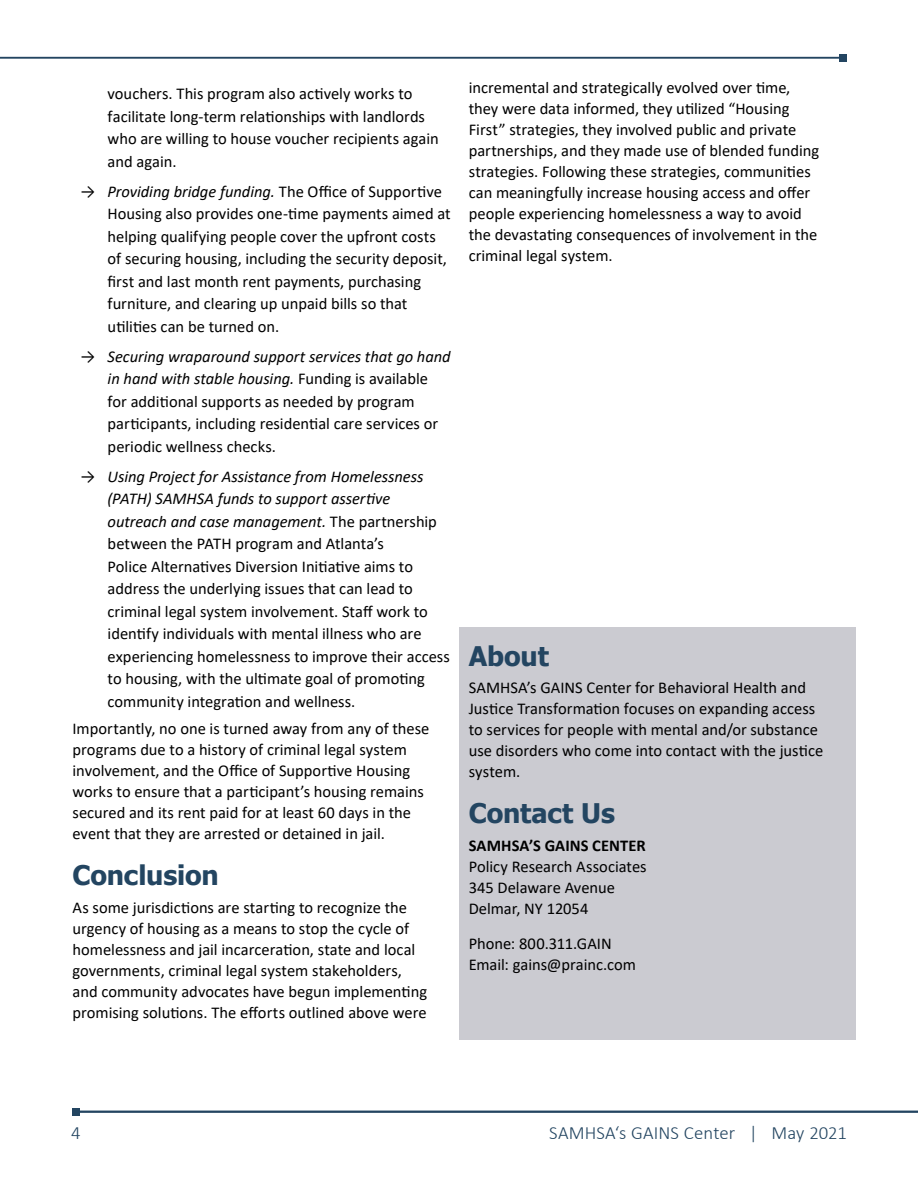
<style>
.page{position:relative;width:918px;height:1188px;background:#fff}
.page>*{position:absolute;margin:0;border:0;box-sizing:border-box;transform-origin:0 0}
.t1{font:700 27px "Tahoma";letter-spacing:-.005em;color:#234561}
.t2{font:300 18.75px "Calibri";letter-spacing:.005em;color:#234561}
.t3{font:16.5px/21px "Calibri";color:#000}
.s1{font-style:italic}
.s2{font-weight:700}
</style>
<div class="page">
<hr style="left:76px;top:1111px;width:842px;height:2px;background:#234561">
<div style="left:73px;top:1108px;width:7px;height:7px;background:#234561"></div>
<hr style="left:0;top:57px;width:843px;height:2px;background:#234561">
<div style="left:839px;top:54px;width:8px;height:8px;background:#234561"></div>
<div style="left:459px;top:628px;width:396px;height:412px;background:#cbcbd1"></div>
<p class="t3" style="left:108px;top:82px;width:333px;line-height:22.5px">vouchers. This program also actively works to facilitate long-term relationships with landlords who are willing to house voucher recipients again and again.</p>
<p class="t3" style="left:108px;top:179px;width:345px;line-height:22.5px;text-indent:-27px">→ <span class="s1">Providing bridge funding.</span> The Office of Supportive Housing also provides one-time payments aimed at helping qualifying people cover the upfront costs of securing housing, including the security deposit, first and last month rent payments, purchasing furniture, and clearing up unpaid bills so that utilities can be turned on.</p>
<p class="t3" style="left:108px;top:344px;width:345px;line-height:22.5px;text-indent:-27px">→ <span class="s1">Securing wraparound support services that go hand in hand with stable housing.</span> Funding is available for additional supports as needed by program participants, including residential care services or periodic wellness checks.</p>
<p class="t3" style="left:108px;top:464px;width:344px;line-height:22.5px;text-indent:-27px">→ <span class="s1">Using Project for Assistance from Homelessness (PATH) SAMHSA funds to support assertive outreach and case management.</span> The partnership between the PATH program and Atlanta’s<br>Police Alternatives Diversion Initiative aims to address the underlying issues that can lead to criminal legal system involvement. Staff work to identify individuals with mental illness who are experiencing homelessness to improve their access to housing, with the ultimate goal of promoting community integration and wellness.</p>
<p class="t3" style="left:73px;top:718px;width:358px">Importantly, no one is turned away from any of these programs due to a history of criminal legal system involvement, and the Office of Supportive Housing works to ensure that a participant’s housing remains secured and its rent paid for at least 60 days in the event that they are arrested or detained in jail.</p>
<h2 class="t1" style="left:73px;top:856px;width:148px">Conclusion</h2>
<p class="t3" style="left:73px;top:897px;width:356px">As some jurisdictions are starting to recognize the urgency of housing as a means to stop the cycle of homelessness and jail incarceration, state and local governments, criminal legal system stakeholders, and community advocates have begun implementing promising solutions. The efforts outlined above were</p>
<p class="t3" style="left:469px;top:77px;width:352px">incremental and strategically evolved over time, they were data informed, they utilized “Housing First” strategies, they involved public and private partnerships, and they made use of blended funding strategies. Following these strategies, communities can meaningfully increase housing access and offer people experiencing homelessness a way to avoid the devastating consequences of involvement in the criminal legal system.</p>
<h2 class="t1" style="left:469px;top:637px;width:82px">About</h2>
<p class="t3" style="left:469px;top:677px;width:356px">SAMHSA’s GAINS Center for Behavioral Health and Justice Transformation focuses on expanding access to services for people with mental and/or substance use disorders who come into contact with the justice system.</p>
<h2 class="t1" style="left:469px;top:795px;width:148px">Contact Us</h2>
<p class="t3" style="left:469px;top:835px;width:179px"><span class="s2">SAMHSA’S GAINS CENTER<br></span>Policy Research Associates<br>345 Delaware Avenue<br>Delmar, NY 12054</p>
<p class="t3" style="left:469px;top:932px;width:169px">Phone: 800.311.GAIN<br>Email: gains@prainc.com</p>
<p class="t2" style="left:71px;top:1122px;width:11px">4</p>
<p class="t2" style="left:549px;top:1122px;width:299px">SAMHSA‘s GAINS Center | May 2021</p>
</div>
